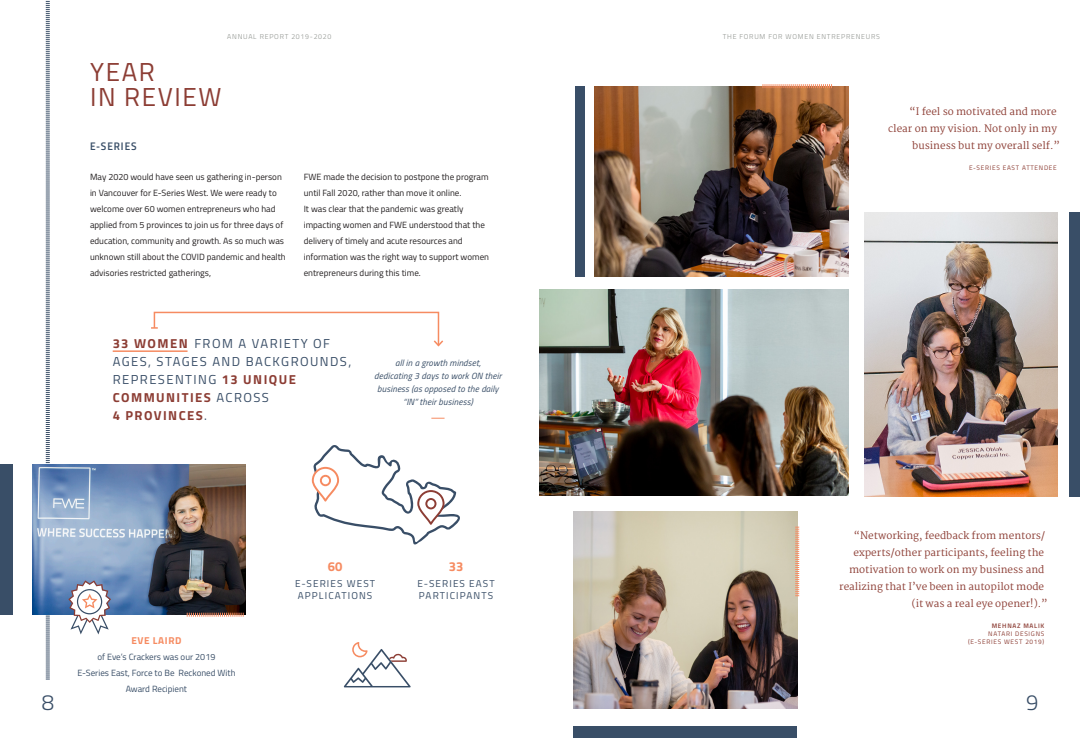
<style>
.page{position:relative;width:1080px;height:738px;background:#fff}
.page>*{position:absolute;margin:0;border:0;box-sizing:border-box;transform-origin:0 0}
.headline{font:26px/25px "Titillium";letter-spacing:.06em;color:#8c3d34}
.t1{font:300 22px "Titillium";color:#394e67}
.t2{font:13px/18px "Titillium";letter-spacing:.11em;color:#394e67}
.pink_numbers{font:700 13px "Titillium";color:#f68b61}
.subhead{font:11px "Titillium Semibold Upright";letter-spacing:.085em;color:#394e67}
.testimonial{font:10px "Martel";color:#8c3d34}
.t3{font:10px/12px "Titillium";letter-spacing:.11em;color:#394e67}
.bodycopy{font:700 10px "Titillium";letter-spacing:.06em;color:#f68b61}
.bodycopy-2{font:9px/16px "Titillium";color:#231f20}
.t4{font:italic 9px/13px "Titillium";letter-spacing:.015em;color:#394e67;text-align:center}
.bodycopy-3{font:9px/16px "Titillium";color:#394e67;text-align:center}
.t5{font:300 7px "Titillium";letter-spacing:.11em;color:#8e928d}
.quote_subtitle{font:6.5px/8px "Titillium";letter-spacing:.11em;color:#8c3d34;text-align:right}
.testimonial-2{font:6.5px "Titillium";letter-spacing:.11em;color:#8c3d34}
.s1{font-weight:700;color:#8c3d34}
.s2{font-weight:600}
</style>
<div class="page">
<div style="left:0;top:465px;width:13px;height:150px;background:#394e67"></div>
<svg style="left:45px;top:0;width:6px;height:680px"></svg>
<svg style="left:151px;top:311px;width:292px;height:36px"></svg>
<img style="left:33px;top:465px;width:213px;height:150px">
<svg style="left:187px;top:613px;width:57px;height:4px"></svg>
<svg style="left:431px;top:418px;width:14px;height:1px"></svg>
<svg style="left:344px;top:642px;width:67px;height:45px"></svg>
<hr style="left:113px;top:350px;width:75px;height:2px;background:#f68b61">
<svg style="left:312px;top:445px;width:148px;height:99px"></svg>
<div style="left:575px;top:86px;width:9px;height:190px;background:#394e67"></div>
<div style="left:573px;top:726px;width:224px;height:12px;background:#394e67"></div>
<img style="left:864px;top:212px;width:193px;height:284px">
<img style="left:573px;top:511px;width:224px;height:197px">
<img style="left:540px;top:290px;width:308px;height:205px">
<img style="left:595px;top:86px;width:253px;height:190px">
<svg style="left:795px;top:527px;width:4px;height:69px"></svg>
<svg style="left:763px;top:84px;width:69px;height:4px"></svg>
<div style="left:1070px;top:212px;width:10px;height:284px;background:#394e67"></div>
<svg style="left:68px;top:580px;width:43px;height:54px"></svg>
<p class="t5" style="left:227px;top:32px;width:106px">ANNUAL REPORT 2019-2020</p>
<p class="t5" style="left:723px;top:32px;width:159px">THE FORUM FOR WOMEN ENTREPRENEURS</p>
<p class="headline" style="left:90px;top:58px;width:133px">YEAR<br>IN REVIEW</p>
<p class="subhead" style="left:90px;top:138px;width:48px">E-SERIES</p>
<p class="bodycopy-2" style="left:90px;top:168px;width:197px">May 2020 would have seen us gathering in-person in Vancouver for E-Series West. We were ready to welcome over 60 women entrepreneurs who had applied from 5 provinces to join us for three days of education, community and growth. As so much was unknown still about the COVID pandemic and health advisories restricted gatherings,</p>
<p class="bodycopy-2" style="left:304px;top:168px;width:187px">FWE made the decision to postpone the program until Fall 2020, rather than move it online.<br>It was clear that the pandemic was greatly impacting women and FWE understood that the delivery of timely and acute resources and information was the right way to support women entrepreneurs during this time.</p>
<p class="testimonial" style="left:909px;top:106px;width:149px">“I feel so motivated and more</p>
<p class="testimonial" style="left:888px;top:123px;width:170px">clear on my vision. Not only in my</p>
<p class="testimonial" style="left:912px;top:140px;width:149px">business but my overall self.”</p>
<p class="testimonial-2" style="left:969px;top:163px;width:89px">E-SERIES EAST ATTENDEE</p>
<p class="t2" style="left:113px;top:333px;width:240px"><span class="s1">33 WOMEN</span> FROM A VARIETY OF<br>AGES, STAGES AND BACKGROUNDS,<br>REPRESENTING <span class="s1">13 UNIQUE<br>COMMUNITIES</span> ACROSS<br><span class="s1">4 PROVINCES</span>.</p>
<p class="t4" style="left:395px;top:356px;width:87px">all in a growth mindset,</p>
<p class="t4" style="left:374px;top:369px;width:129px">dedicating 3 days to work ON their business (as opposed to the daily “IN” their business)</p>
<p class="testimonial" style="left:854px;top:529px;width:193px">“Networking, feedback from mentors/</p>
<p class="testimonial" style="left:854px;top:546px;width:192px">experts/other participants, feeling the</p>
<p class="testimonial" style="left:849px;top:563px;width:197px">motivation to work on my business and</p>
<p class="testimonial" style="left:839px;top:580px;width:207px">realizing that I’ve been in autopilot mode</p>
<p class="testimonial" style="left:912px;top:597px;width:137px">(it was a real eye opener!).”</p>
<p class="quote_subtitle" style="left:968px;top:622px;width:78px"><span class="s2">MEHNAZ MALIK<br></span>NATARI DESIGNS (E-SERIES WEST 2019)</p>
<p class="pink_numbers" style="left:328px;top:556px;width:16px">60</p>
<p class="t3" style="left:295px;top:577px;width:82px">E-SERIES WEST<br>APPLICATIONS</p>
<p class="pink_numbers" style="left:449px;top:556px;width:16px">33</p>
<p class="t3" style="left:418px;top:577px;width:79px">E-SERIES EAST<br>PARTICIPANTS</p>
<p class="bodycopy" style="left:131px;top:633px;width:52px">EVE LAIRD</p>
<p class="bodycopy-3" style="left:77px;top:648px;width:160px">of Eve’s Crackers was our 2019<br>E-Series East, Force to Be Reckoned With<br>Award Recipient</p>
<h2 class="t1" style="left:42px;top:686px;width:14px">8</h2>
<h2 class="t1" style="left:1026px;top:686px;width:14px">9</h2>
</div>
